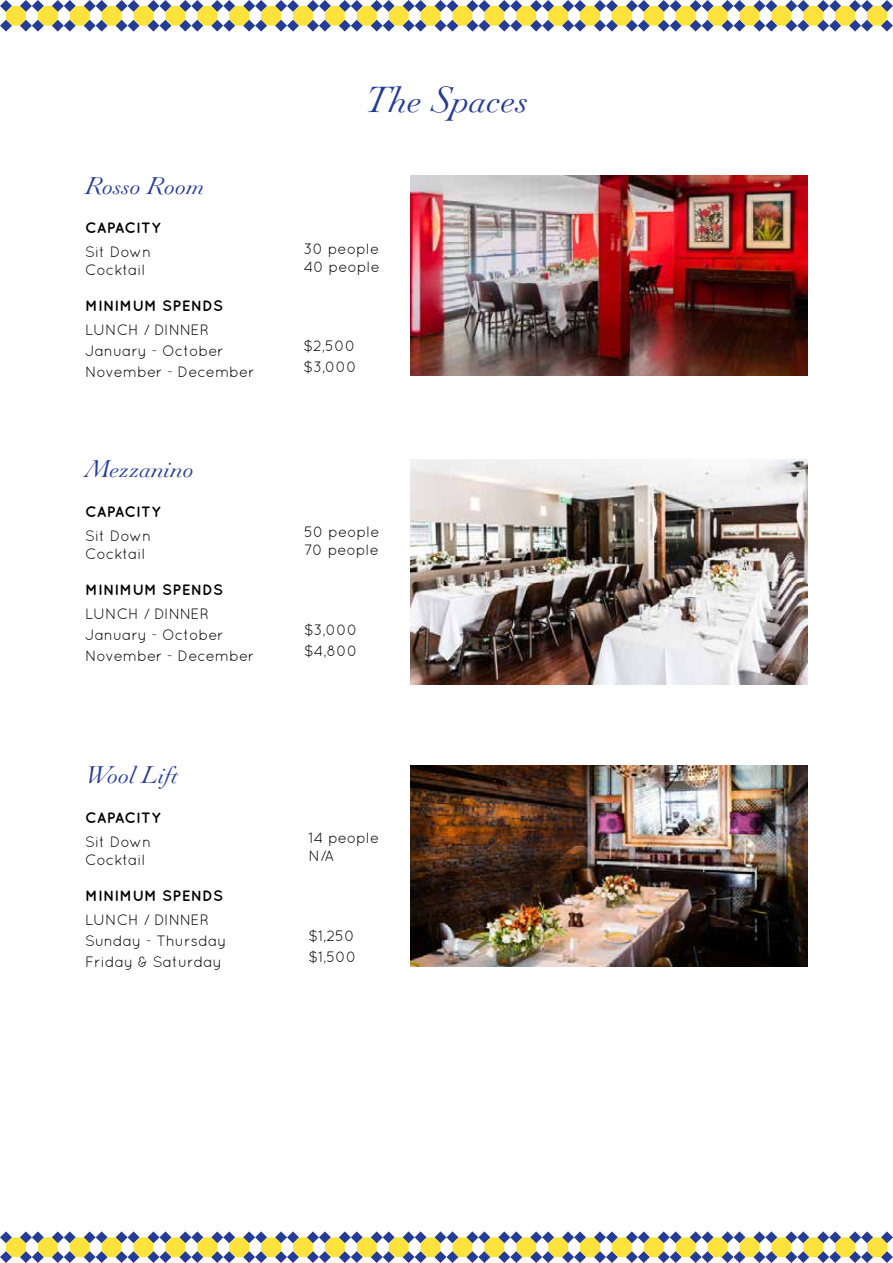
<style>
.page{position:relative;width:893px;height:1263px;background:#fff}
.page>*{position:absolute;margin:0;border:0;box-sizing:border-box;transform-origin:0 0}
.t1{font:italic 300 36px "Paganini";color:#243c96}
.t2{font:italic 300 24px "Paganini";color:#243c96}
.t3{font:15px/21px "Quicksand";color:#000}
.t4{font:700 15px "Quicksand";letter-spacing:.025em;color:#000}
</style>
<div class="page">
<svg style="left:0;top:0;width:893px;height:32px"></svg>
<svg style="left:0;top:1231px;width:893px;height:32px"></svg>
<img style="left:410px;top:176px;width:398px;height:200px">
<img style="left:410px;top:459px;width:398px;height:225px">
<img style="left:410px;top:765px;width:398px;height:201px">
<h2 class="t2" style="left:85px;top:173px;width:121px">Rosso Room</h2>
<p class="t4" style="left:85px;top:219px;width:77px">CAPACITY</p>
<p class="t3" style="left:85px;top:243px;width:68px;line-height:18px">Sit Down<br>Cocktail</p>
<p class="t4" style="left:85px;top:297px;width:140px">MINIMUM SPENDS</p>
<p class="t3" style="left:85px;top:319px;width:171px">LUNCH / DINNER<br>January - October<br>November - December</p>
<h2 class="t2" style="left:85px;top:456px;width:110px">Mezzanino</h2>
<p class="t4" style="left:85px;top:502px;width:77px">CAPACITY</p>
<p class="t3" style="left:85px;top:526px;width:68px;line-height:18px">Sit Down<br>Cocktail</p>
<p class="t4" style="left:85px;top:580px;width:140px">MINIMUM SPENDS</p>
<p class="t3" style="left:85px;top:603px;width:171px">LUNCH / DINNER<br>January - October<br>November - December</p>
<h2 class="t2" style="left:85px;top:762px;width:101px">Wool Lift</h2>
<p class="t4" style="left:85px;top:808px;width:77px">CAPACITY</p>
<p class="t3" style="left:85px;top:832px;width:68px;line-height:18px">Sit Down<br>Cocktail</p>
<p class="t4" style="left:85px;top:886px;width:140px">MINIMUM SPENDS</p>
<p class="t3" style="left:85px;top:909px;width:143px">LUNCH / DINNER<br>Sunday - Thursday<br>Friday &amp; Saturday</p>
<h1 class="t1" style="left:365px;top:81px;width:165px">The Spaces</h1>
<p class="t3" style="left:304px;top:239px;width:78px;line-height:18px">30 people<br>40 people</p>
<p class="t3" style="left:304px;top:335px;width:55px">$2,500 $3,000</p>
<p class="t3" style="left:304px;top:523px;width:77px;line-height:18px">50 people<br>70 people</p>
<p class="t3" style="left:304px;top:619px;width:55px">$3,000 $4,800</p>
<p class="t3" style="left:308px;top:829px;width:72px;line-height:18px">14 people<br>N/A</p>
<p class="t3" style="left:308px;top:925px;width:50px">$1,250 $1,500</p>
</div>
